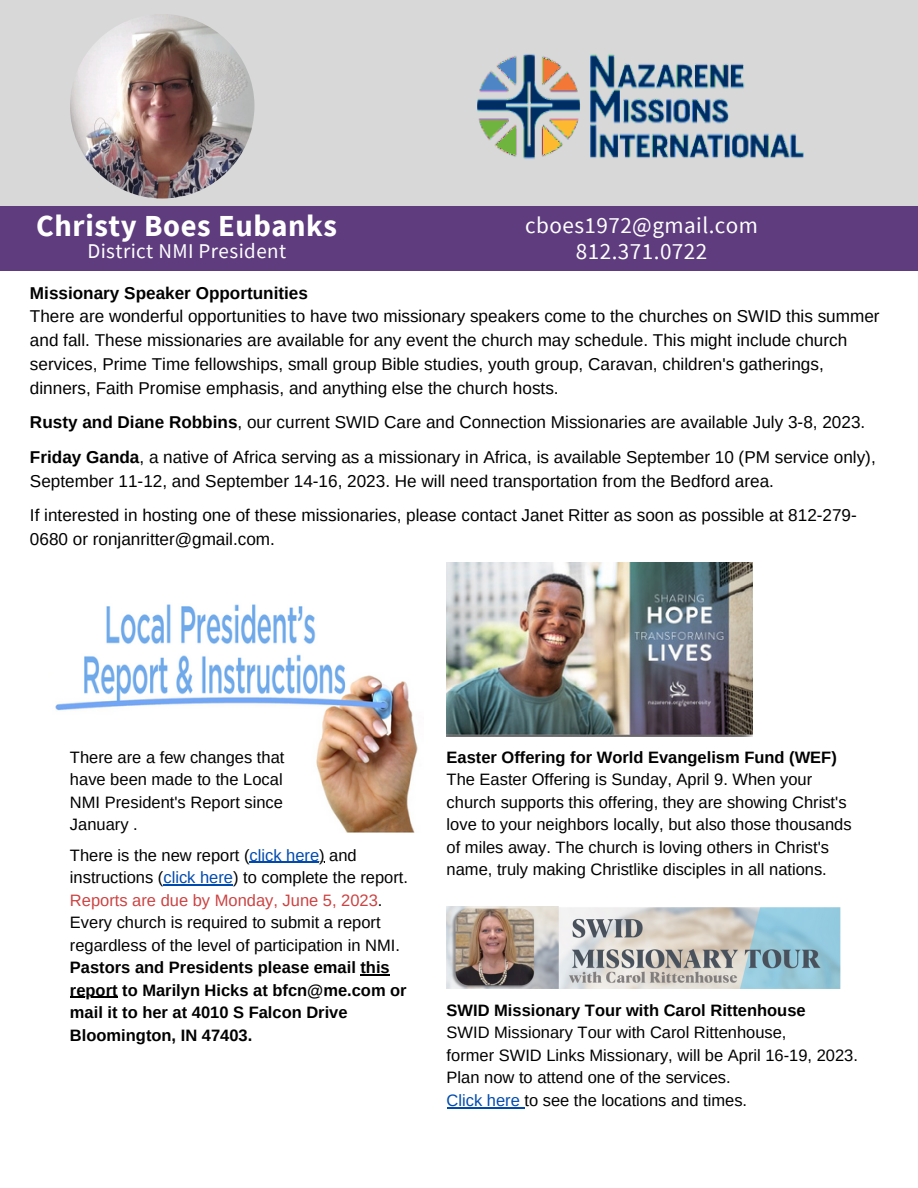
<style>
.page{position:relative;width:918px;height:1188px;background:#fff}
.page>*{position:absolute;margin:0;border:0;box-sizing:border-box;transform-origin:0 0}
.t1{font:700 30.6px "Source Sans Pro";letter-spacing:.02em;color:#fff}
.t2{font:23.1px/25.8px "Source Sans Pro";letter-spacing:.02em;color:#fff;text-align:center}
.t3{font:21px "Source Sans Pro";letter-spacing:.02em;color:#fff}
.t4{font:17.1px/23.7px "Arimo";color:#000}
.t5{font:700 17.1px "Arimo";color:#000}
.t6{font:16.5px/22.5px "Arimo";color:#000}
.t7{font:700 16.5px/22.5px "Arimo";color:#000}
.s1{font-weight:700}
.s2{color:#004aad}
.s3{color:#cc4242}
</style>
<div class="page">
<div style="left:0;top:0;width:918px;height:206px;background:#d8d8d8"></div>
<div style="left:0;top:206px;width:918px;height:65px;background:#5e3c7e"></div>
<img style="left:70px;top:14px;width:184px;height:185px;border-radius:50%">
<img style="left:477px;top:54px;width:327px;height:105px">
<img style="left:447px;top:907px;width:393px;height:82px">
<img style="left:447px;top:563px;width:306px;height:174px">
<img style="left:55px;top:604px;width:363px;height:229px">
<hr style="left:447px;top:1107px;width:77px;height:2px;background:#004aad">
<hr style="left:250px;top:862px;width:69px;height:1px;background:#004aad">
<hr style="left:163px;top:884px;width:70px;height:2px;background:#004aad">
<hr style="left:360px;top:974px;width:30px;height:2px;background:#000">
<hr style="left:70px;top:997px;width:48px;height:1px;background:#000">
<h1 class="t1" style="left:36px;top:206px;width:303px">Christy Boes Eubanks</h1>
<p class="t3" style="left:87px;top:237px;width:200px">District NMI President</p>
<h2 class="t2" style="left:525px;top:212px;width:234px">cboes1972@gmail.com<br>812.371.0722</h2>
<p class="t5" style="left:30px;top:283px;width:280px">Missionary Speaker Opportunities</p>
<p class="t4" style="left:30px;top:305px;width:851px">There are wonderful opportunities to have two missionary speakers come to the churches on SWID this summer and fall. These missionaries are available for any event the church may schedule. This might include church services, Prime Time fellowships, small group Bible studies, youth group, Caravan, children's gatherings, dinners, Faith Promise emphasis, and anything else the church hosts.</p>
<p class="t4" style="left:30px;top:405px;width:847px;line-height:34.7px"><span class="s1">Rusty and Diane Robbins</span>, our current SWID Care and Connection Missionaries are available July 3-8, 2023.<br><span class="s1">Friday Ganda</span>, a native of Africa serving as a missionary in Africa, is available September 10 (PM service only),</p>
<p class="t4" style="left:30px;top:463px;width:828px;line-height:34.7px">September 11-12, and September 14-16, 2023. He will need transportation from the Bedford area.<br>If interested in hosting one of these missionaries, please contact Janet Ritter as soon as possible at 812-279-</p>
<p class="t4" style="left:30px;top:527px;width:247px">0680 or ronjanritter@gmail.com.</p>
<p class="t6" style="left:70px;top:746px;width:216px;text-align:justify">There are a few changes that have been made to the Local NMI President's Report since January .</p>
<p class="t7" style="left:447px;top:746px;width:392px">Easter Offering for World Evangelism Fund (WEF)</p>
<p class="t6" style="left:447px;top:768px;width:407px">The Easter Offering is Sunday, April 9. When your church supports this offering, they are showing Christ's love to your neighbors locally, but also those thousands of miles away. The church is loving others in Christ's name, truly making Christlike disciples in all nations.</p>
<p class="t6" style="left:70px;top:844px;width:340px">There is the new report (<span class="s2">click here</span>) and instructions (<span class="s2">click here</span>) to complete the report.<br><span class="s3">Reports are due by Monday, June 5, 2023</span>.<br>Every church is required to submit a report regardless of the level of participation in NMI.</p>
<p class="t7" style="left:70px;top:956px;width:338px">Pastors and Presidents please email this report to Marilyn Hicks at bfcn@me.com or mail it to her at 4010 S Falcon Drive Bloomington, IN 47403.</p>
<p class="t7" style="left:447px;top:999px;width:361px">SWID Missionary Tour with Carol Rittenhouse</p>
<p class="t6" style="left:447px;top:1021px;width:413px">SWID Missionary Tour with Carol Rittenhouse,<br>former SWID Links Missionary, will be April 16-19, 2023.<br>Plan now to attend one of the services.<br><span class="s2">Click here</span> to see the locations and times.</p>
</div>
